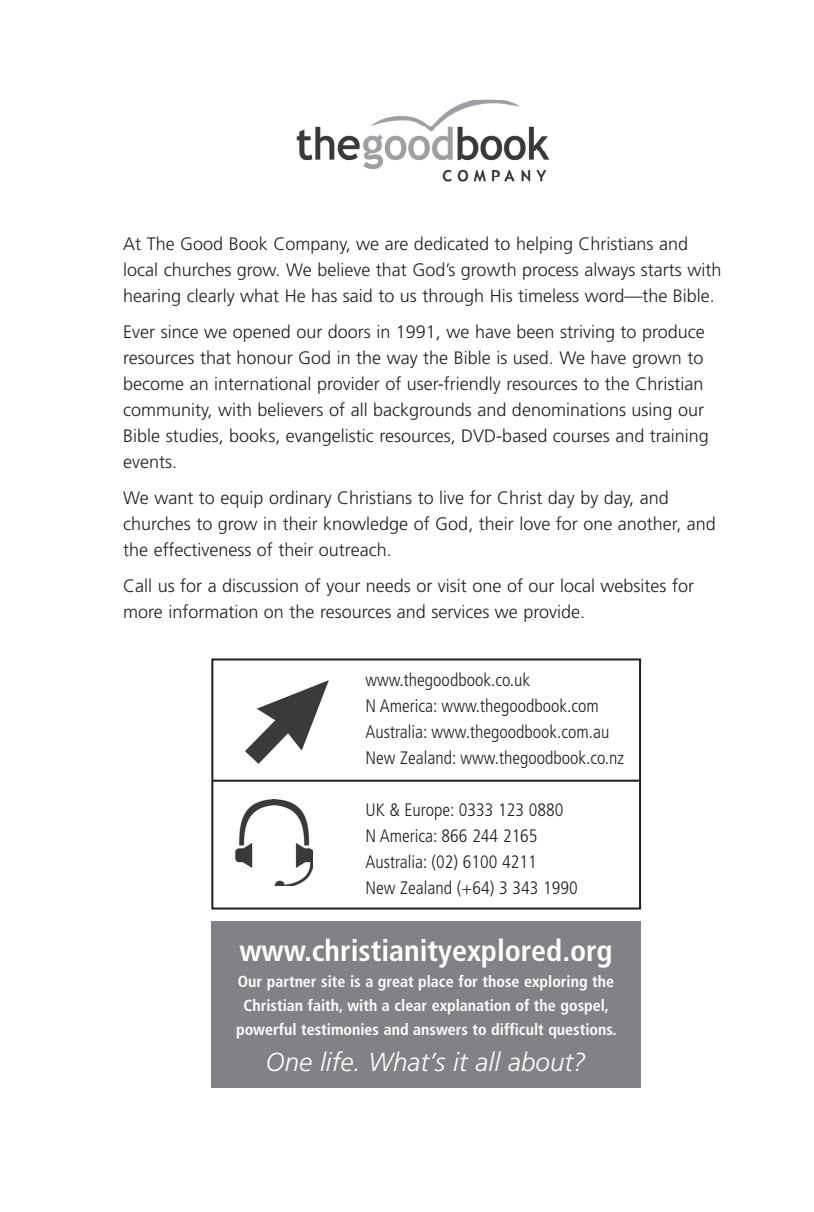
<style>
.page{position:relative;width:814px;height:1212px;background:#fff}
.page>*{position:absolute;margin:0;border:0;box-sizing:border-box;transform-origin:0 0}
.t1{font:700 condensed 30px "Frutiger";color:#fff}
.t2{font:italic 300 26px "Frutiger";color:#fff}
.t3{font:300 18px/26px "Frutiger";color:#231f20}
.t4{font:300 condensed 18px/26px "Frutiger";color:#231f20}
.t5{font:700 condensed 16px/24px "Frutiger";color:#fff;text-align:center}
</style>
<div class="page">
<img style="left:296px;top:99px;width:254px;height:83px">
<div style="left:211px;top:658px;width:430px;height:251px;border:2px solid #231f20"></div>
<hr style="left:212px;top:780px;width:427px;height:2px;background:#231f20">
<img style="left:245px;top:680px;width:84px;height:84px">
<img style="left:235px;top:799px;width:78px;height:87px">
<div style="left:211px;top:921px;width:429px;height:166px;background:#808285"></div>
<p class="t3" style="left:123px;top:231px;width:599px">At The Good Book Company, we are dedicated to helping Christians and local churches grow. We believe that God’s growth process always starts with hearing clearly what He has said to us through His timeless word—the Bible.</p>
<p class="t3" style="left:123px;top:319px;width:587px">Ever since we opened our doors in 1991, we have been striving to produce resources that honour God in the way the Bible is used. We have grown to become an international provider of user-friendly resources to the Christian community, with believers of all backgrounds and denominations using our Bible studies, books, evangelistic resources, DVD-based courses and training events.</p>
<p class="t3" style="left:123px;top:485px;width:594px">We want to equip ordinary Christians to live for Christ day by day, and churches to grow in their knowledge of God, their love for one another, and the effectiveness of their outreach.</p>
<p class="t3" style="left:123px;top:573px;width:572px">Call us for a discussion of your needs or visit one of our local websites for more information on the resources and services we provide.</p>
<p class="t4" style="left:365px;top:667px;width:260px">www.thegoodbook.co.uk<br>N America: www.thegoodbook.com Australia: www.thegoodbook.com.au New Zealand: www.thegoodbook.co.nz</p>
<p class="t4" style="left:365px;top:797px;width:214px">UK &amp; Europe: 0333 123 0880<br>N America: 866 244 2165<br>Australia: (02) 6100 4211<br>New Zealand (+64) 3 343 1990</p>
<h1 class="t1" style="left:239px;top:932px;width:375px">www.christianityexplored.org</h1>
<p class="t5" style="left:236px;top:969px;width:382px">Our partner site is a great place for those exploring the<br>Christian faith, with a clear explanation of the gospel, powerful testimonies and answers to difficult questions.</p>
<h2 class="t2" style="left:266px;top:1047px;width:322px">One life. What’s it all about?</h2>
</div>
